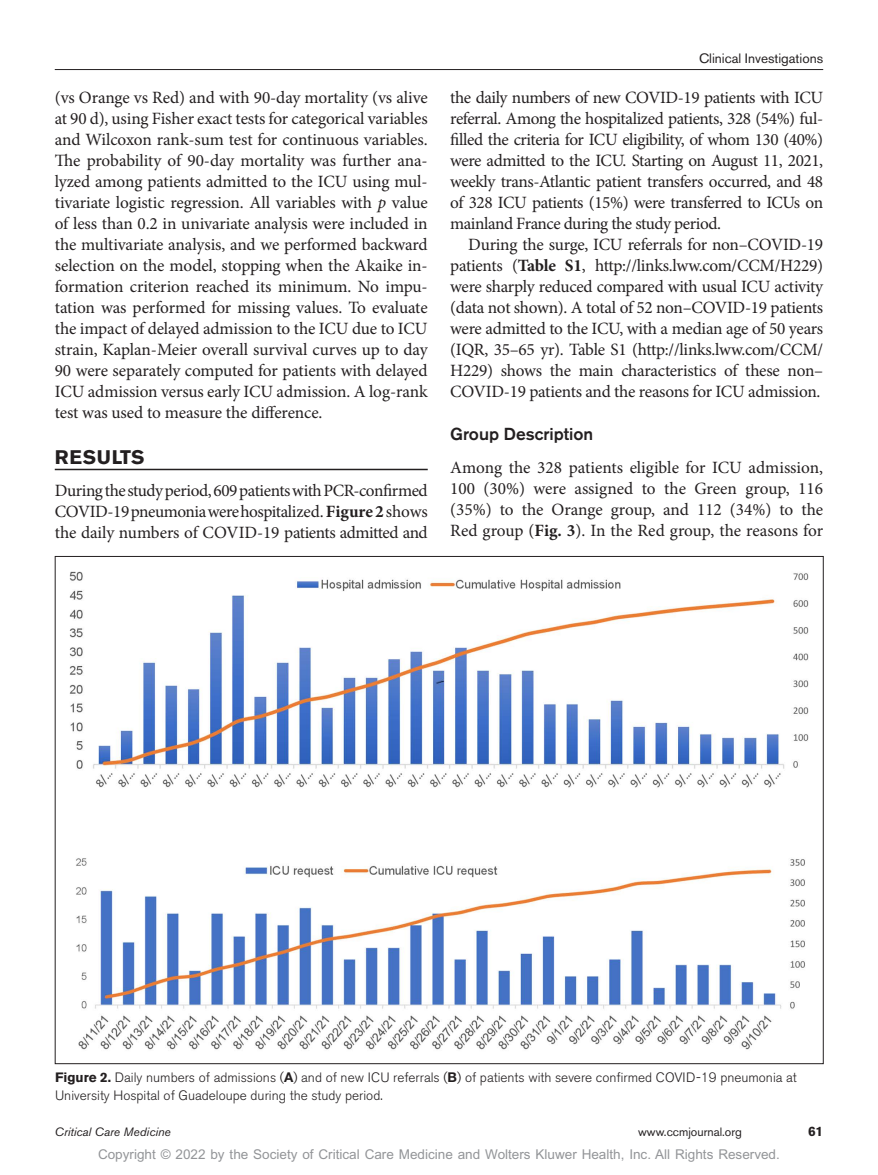
<style>
.page{position:relative;width:878px;height:1175px;background:#fff}
.page>*{position:absolute;margin:0;border:0;box-sizing:border-box;transform-origin:0 0}
.t1{font:700 19.5px "Akzidenz Grotesk BE";letter-spacing:.03em;color:#231f20}
.t2{font:17.25px/21px "Minion Pro";letter-spacing:-.015em;color:#231f20;text-align:justify}
.t3{font:500 17.25px "Akzidenz Grotesk BE";color:#231f20}
.t4{font:300 13.5px/18px "Akzidenz Grotesk BE";color:#231f20}
.t5{font:13.5px "Arial MT Std";color:#939598}
.t6{font:13.5px "Akzidenz Grotesk BE";color:#231f20}
.t7{font:700 13.5px "Akzidenz Grotesk BE";color:#231f20}
.t8{font:italic 12px "Akzidenz Grotesk BE";color:#231f20}
.t9{font:12px "Akzidenz Grotesk BE";color:#231f20}
.s1{font-style:italic}
.s2{font-weight:700}
.s3{font-family:"Helvetica Neue LT Std";font-weight:700}
</style>
<div class="page">
<hr style="left:55px;top:69px;width:768px;height:1px;background:#231f20">
<hr style="left:55px;top:469px;width:373px;height:1px;background:#231f20">
<svg style="left:54px;top:555px;width:770px;height:509px"></svg>
<p class="t2" style="left:55px;top:87px;width:374px">(vs Orange vs Red) and with 90-day mortality (vs alive at 90 d), using Fisher exact tests for categorical variables and Wilcoxon rank-sum test for continuous variables.<br>The probability of 90-day mortality was further ana&shy;lyzed among patients admitted to the ICU using mul&shy;tivariate logistic regression. All variables with <span class="s1">p</span> value of less than 0.2 in univariate analysis were included in the multivariate analysis, and we performed backward selection on the model, stopping when the Akaike in&shy;formation criterion reached its minimum. No impu&shy;tation was performed for missing values. To evaluate the impact of delayed admission to the ICU due to ICU strain, Kaplan-Meier overall survival curves up to day 90 were separately computed for patients with delayed ICU admission versus early ICU admission. A log-rank test was used to measure the difference.</p>
<p class="t1" style="left:55px;top:446px;width:91px">RESULTS</p>
<p class="t2" style="left:55px;top:480px;width:374px">During the study period, 609 patients with PCR-confirmed COVID-19 pneumonia were hospitalized. <span class="s2">Figure 2</span> shows the daily numbers of COVID-19 patients admitted and</p>
<p class="t6" style="left:699px;top:50px;width:126px">Clinical Investigations</p>
<p class="t2" style="left:450px;top:87px;width:374px">the daily numbers of new COVID-19 patients with ICU referral. Among the hospitalized patients, 328 (54%) ful&shy;filled the criteria for ICU eligibility, of whom 130 (40%) were admitted to the ICU. Starting on August 11, 2021, weekly trans-Atlantic patient transfers occurred, and 48 of 328 ICU patients (15%) were transferred to ICUs on mainland France during the study period.</p>
<p class="t2" style="left:450px;top:234px;width:374px;text-indent:18px">During the surge, ICU referrals for non–COVID-19 patients (<span class="s2">Table S1</span>, http://links.lww.com/CCM/H229) were sharply reduced compared with usual ICU activity (data not shown). A total of 52 non–COVID-19 patients were admitted to the ICU, with a median age of 50 years (IQR, 35–65 yr). Table S1 (http://links.lww.com/CCM/ H229) shows the main characteristics of these non– COVID-19 patients and the reasons for ICU admission.</p>
<p class="t3" style="left:450px;top:423px;width:145px">Group Description</p>
<p class="t2" style="left:450px;top:457px;width:374px">Among the 328 patients eligible for ICU admission, 100 (30%) were assigned to the Green group, 116 (35%) to the Orange group, and 112 (34%) to the Red group (<span class="s2">Fig. 3</span>). In the Red group, the reasons for</p>
<p class="t4" style="left:55px;top:1068px;width:743px"><span class="s2">Figure 2.</span> Daily numbers of admissions (<span class="s3">A</span>) and of new ICU referrals (<span class="s3">B</span>) of patients with severe confirmed COVID-19 pneumonia at<br>University Hospital of Guadeloupe during the study period.</p>
<p class="t8" style="left:55px;top:1125px;width:118px">Critical Care Medicine</p>
<p class="t9" style="left:638px;top:1125px;width:105px">www.ccmjournal.org</p>
<p class="t7" style="left:808px;top:1123px;width:17px">61</p>
<p class="t5" style="left:98px;top:1146px;width:683px">Copyright © 2022 by the Society of Critical Care Medicine and Wolters Kluwer Health, Inc. All Rights Reserved.</p>
</div>
